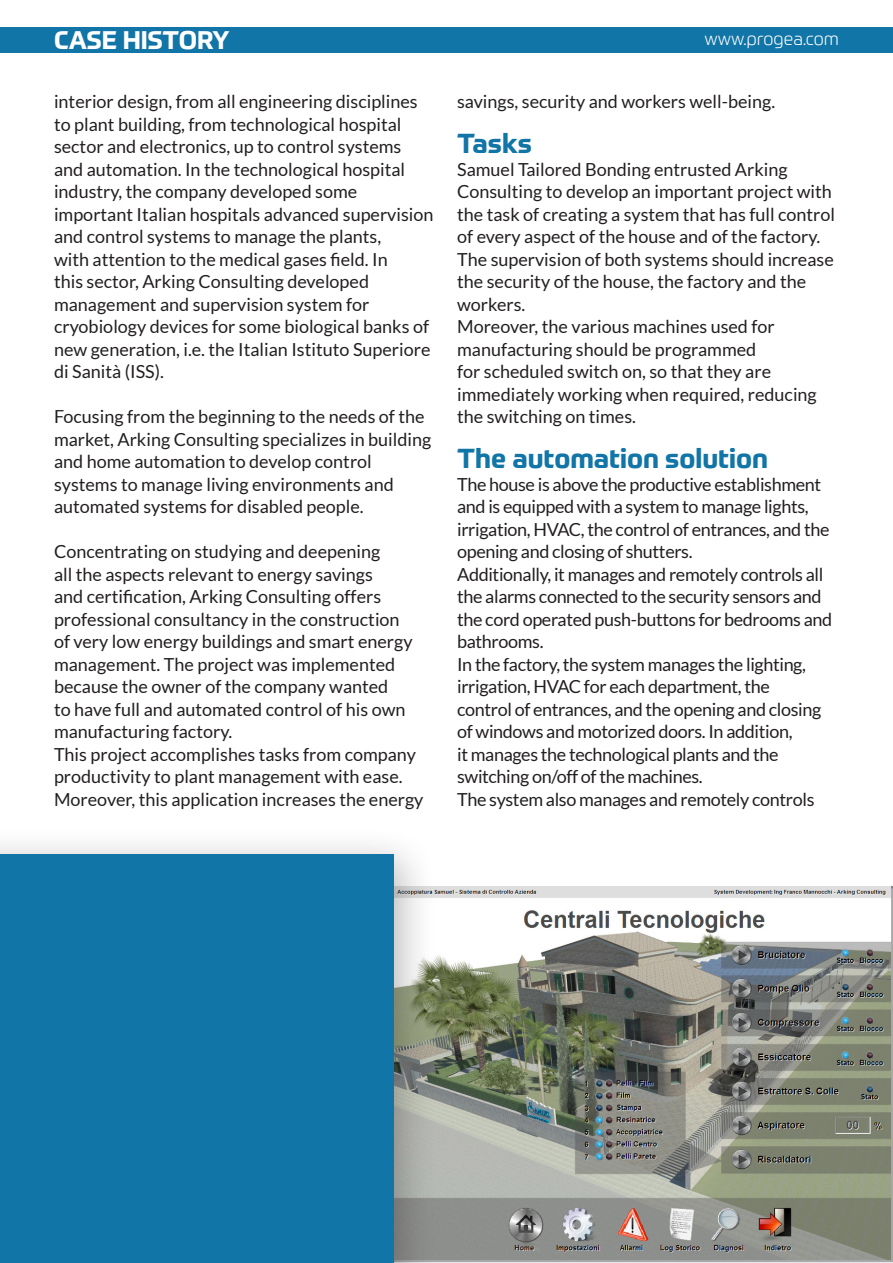
<style>
.page{position:relative;width:893px;height:1263px;background:#fff}
.page>*{position:absolute;margin:0;border:0;box-sizing:border-box;transform-origin:0 0}
.t1{font:700 27px "Prometo";color:#1175a7}
.t2{font:700 25.05px "Prometo";color:#fff}
.t3{font:18px/22.5px "Lato";color:#231f20}
.t4{font:18px/22.5px "Lato";letter-spacing:-.02em;color:#231f20}
.t5{font:300 18px "Prometo";color:#fff}
</style>
<div class="page">
<div style="left:0;top:27px;width:893px;height:26px;background:#1175a7"></div>
<img style="left:437px;top:886px;width:456px;height:376px">
<div style="left:0;top:827px;width:437px;height:436px;background:#231f20;opacity:.3"></div>
<div style="left:0;top:855px;width:393px;height:408px;background:#1175a7"></div>
<p class="t2" style="left:54px;top:25px;width:177px">CASE HISTORY</p>
<p class="t5" style="left:705px;top:28px;width:136px">www.progea.com</p>
<p class="t3" style="left:54px;top:90px;width:381px">interior design, from all engineering disciplines to plant building, from technological hospital sector and electronics, up to control systems and automation. In the technological hospital industry, the company developed some important Italian hospitals advanced supervision and control systems to manage the plants,<br>with attention to the medical gases field. In<br>this sector, Arking Consulting developed management and supervision system for cryobiology devices for some biological banks of new generation, i.e. the Italian Istituto Superiore di Sanità (ISS).</p>
<p class="t3" style="left:54px;top:405px;width:379px">Focusing from the beginning to the needs of the market, Arking Consulting specializes in building and home automation to develop control systems to manage living environments and automated systems for disabled people.</p>
<p class="t3" style="left:54px;top:540px;width:360px">Concentrating on studying and deepening<br>all the aspects relevant to energy savings<br>and certification, Arking Consulting offers professional consultancy in the construction of very low energy buildings and smart energy management. The project was implemented because the owner of the company wanted<br>to have full and automated control of his own manufacturing factory.</p>
<p class="t3" style="left:54px;top:743px;width:371px">This project accomplishes tasks from company productivity to plant management with ease.<br>Moreover, this application increases the energy</p>
<p class="t3" style="left:457px;top:90px;width:320px">savings, security and workers well-being.</p>
<p class="t1" style="left:457px;top:127px;width:76px">Tasks</p>
<p class="t3" style="left:457px;top:158px;width:380px">Samuel Tailored Bonding entrusted Arking Consulting to develop an important project with the task of creating a system that has full control of every aspect of the house and of the factory.<br>The supervision of both systems should increase the security of the house, the factory and the workers.</p>
<p class="t3" style="left:457px;top:315px;width:361px">Moreover, the various machines used for manufacturing should be programmed<br>for scheduled switch on, so that they are immediately working when required, reducing the switching on times.</p>
<p class="t1" style="left:457px;top:442px;width:312px">The automation solution</p>
<p class="t4" style="left:457px;top:473px;width:374px">The house is above the productive establishment and is equipped with a system to manage lights, irrigation, HVAC, the control of entrances, and the opening and closing of shutters.</p>
<p class="t4" style="left:457px;top:563px;width:377px">Additionally, it manages and remotely controls all the alarms connected to the security sensors and the cord operated push-buttons for bedrooms and bathrooms.</p>
<p class="t4" style="left:457px;top:653px;width:366px">In the factory, the system manages the lighting, irrigation, HVAC for each department, the control of entrances, and the opening and closing of windows and motorized doors. In addition,<br>it manages the technological plants and the switching on/off of the machines.</p>
<p class="t4" style="left:457px;top:788px;width:359px">The system also manages and remotely controls</p>
</div>
